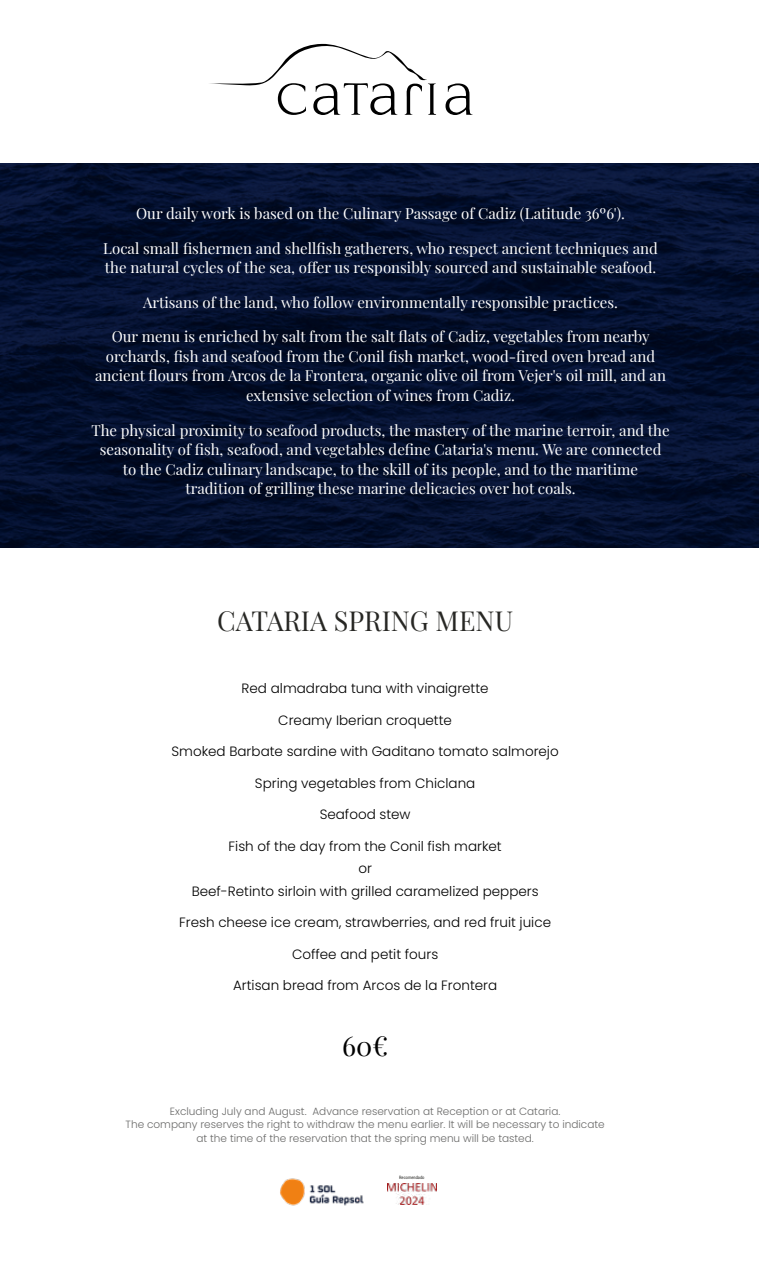
<style>
.page{position:relative;width:759px;height:1263px;background:#fff}
.page>*{position:absolute;margin:0;border:0;box-sizing:border-box;transform-origin:0 0}
.t1{font:27px "Playfair Display";color:#272724}
.t2{font:27px "Playfair Display";color:#000}
.t3{font:15px/19.5px "Playfair Display";color:#fff;text-align:center}
.t4{font:300 13.5px/22.5px "Poppins";color:#000;text-align:center}
.t5{font:300 10.5px/13.5px "Poppins";color:#6a6a69;text-align:center}
.t6{font:4.5px "Roboto Condensed";color:#272724}
</style>
<div class="page">
<svg style="left:0;top:164px;width:758px;height:384px;background:#040f2d"></svg>
<svg style="left:445px;top:83px;width:27px;height:32px"></svg>
<svg style="left:209px;top:43px;width:227px;height:72px"></svg>
<img style="left:387px;top:1183px;width:49px;height:22px">
<img style="left:280px;top:1178px;width:84px;height:28px">
<p class="t3" style="left:136px;top:203px;width:490px">Our daily work is based on the Culinary Passage of Cadiz (Latitude 36º6').</p>
<p class="t3" style="left:103px;top:237px;width:555px;text-align:left">Local small fishermen and shellfish gatherers, who respect ancient techniques and the natural cycles of the sea, offer us responsibly sourced and sustainable seafood.</p>
<p class="t3" style="left:143px;top:291px;width:476px">Artisans of the land, who follow environmentally responsible practices.</p>
<p class="t3" style="left:95px;top:326px;width:572px">Our menu is enriched by salt from the salt flats of Cadiz, vegetables from nearby orchards, fish and seafood from the Conil fish market, wood-fired oven bread and ancient flours from Arcos de la Frontera, organic olive oil from Vejer's oil mill, and an extensive selection of wines from Cadiz.</p>
<p class="t3" style="left:91px;top:419px;width:579px">The physical proximity to seafood products, the mastery of the marine terroir, and the seasonality of fish, seafood, and vegetables define Cataria's menu. We are connected to the Cadiz culinary landscape, to the skill of its people, and to the maritime tradition of grilling these marine delicacies over hot coals.</p>
<h1 class="t1" style="left:217px;top:600px;width:297px">CATARIA SPRING MENU</h1>
<p class="t4" style="left:241px;top:677px;width:248px">Red almadraba tuna with vinaigrette</p>
<p class="t4" style="left:278px;top:709px;width:175px">Creamy Iberian croquette</p>
<p class="t4" style="left:171px;top:740px;width:388px">Smoked Barbate sardine with Gaditano tomato salmorejo</p>
<p class="t4" style="left:255px;top:772px;width:222px">Spring vegetables from Chiclana</p>
<p class="t4" style="left:319px;top:803px;width:92px">Seafood stew</p>
<p class="t4" style="left:191px;top:835px;width:348px">Fish of the day from the Conil fish market<br>or<br>Beef-Retinto sirloin with grilled caramelized peppers</p>
<p class="t4" style="left:179px;top:911px;width:373px">Fresh cheese ice cream, strawberries, and red fruit juice</p>
<p class="t4" style="left:292px;top:943px;width:148px">Coffee and petit fours</p>
<p class="t4" style="left:233px;top:974px;width:265px">Artisan bread from Arcos de la Frontera</p>
<h1 class="t2" style="left:342px;top:1025px;width:47px">60€</h1>
<p class="t5" style="left:125px;top:1104px;width:480px">Excluding July and August. Advance reservation at Reception or at Cataria.<br>The company reserves the right to withdraw the menu earlier. It will be necessary to indicate at the time of the reservation that the spring menu will be tasted.</p>
<p class="t6" style="left:399px;top:1174px;width:27px">Recomendado</p>
</div>
